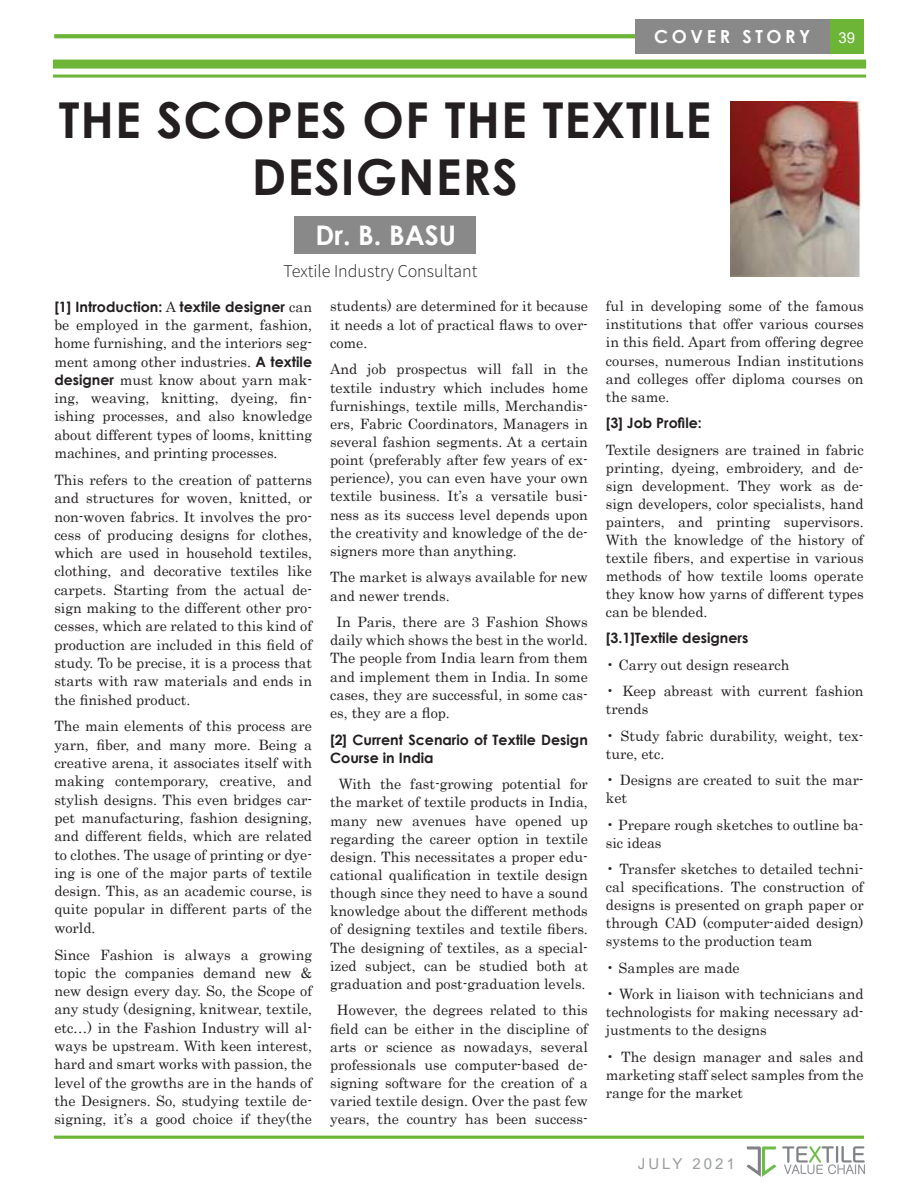
<style>
.page{position:relative;width:918px;height:1188px;background:#fff}
.page>*{position:absolute;margin:0;border:0;box-sizing:border-box;transform-origin:0 0}
.t1{font:700 49.5px/57px "Century Gothic";letter-spacing:.02em;color:#231f20;text-align:center}
.t2{font:700 27px "Century Gothic";color:#fff}
.t3{font:300 18px "Source Sans Pro";color:#231f20}
.t4{font:700 18px "Century Gothic";letter-spacing:.2em;color:#fff}
.t5{font:15px "Arial";letter-spacing:.2em;color:#9a9c9e}
.t6{font:15px "Arial";color:#fff}
.t7{font:14.25px/18.3px "Century";color:#231f20;text-align:justify}
.t8{font:700 14.25px/18.1px "Century Gothic";color:#231f20}
.s1{font-family:"Century";font-weight:400}
.s2{font-family:"Century Gothic";font-weight:700}
</style>
<div class="page">
<div style="left:830px;top:20px;width:34px;height:34px;background:#6cb536"></div>
<svg style="left:54px;top:34px;width:581px;height:4px;background:#70b73b"></svg>
<div style="left:53px;top:60px;width:813px;height:9px;background:#6cb536"></div>
<hr style="left:53px;top:75px;width:813px;height:3px;background:#6cb536">
<div style="left:635px;top:19px;width:195px;height:35px;background:#898989"></div>
<div style="left:294px;top:216px;width:182px;height:38px;background:#898989"></div>
<img style="left:730px;top:102px;width:131px;height:174px">
<hr style="left:54px;top:1136px;width:810px;height:3px;background:#6cb536">
<svg style="left:782px;top:1146px;width:83px;height:28px"></svg>
<svg style="left:747px;top:1146px;width:29px;height:31px"></svg>
<p class="t4" style="left:654px;top:23px;width:158px">COVER STORY</p>
<h1 class="t1" style="left:59px;top:89px;width:654px">THE SCOPES OF THE TEXTILE<br>DESIGNERS</h1>
<h2 class="t2" style="left:316px;top:215px;width:142px">Dr. B. BASU</h2>
<p class="t3" style="left:284px;top:260px;width:195px">Textile Industry Consultant</p>
<p class="t6" style="left:838px;top:28px;width:18px">39</p>
<p class="t8" style="left:54px;top:297px;width:259px">[1] Introduction: <span class="s1">A</span> textile designer <span class="s1">can</span></p>
<p class="t7" style="left:54px;top:314px;width:259px">be employed in the garment, fashion, home furnishing, and the interiors seg&shy;ment among other industries. <span class="s2">A textile designer</span> must know about yarn mak&shy;ing, weaving, knitting, dyeing, fin&shy;ishing processes, and also knowledge about different types of looms, knitting machines, and printing processes.</p>
<p class="t7" style="left:54px;top:469px;width:259px">This refers to the creation of patterns and structures for woven, knitted, or non-woven fabrics. It involves the pro&shy;cess of producing designs for clothes, which are used in household textiles, clothing, and decorative textiles like carpets. Starting from the actual de&shy;sign making to the different other pro&shy;cesses, which are related to this kind of production are included in this field of study. To be precise, it is a process that starts with raw materials and ends in the finished product.</p>
<p class="t7" style="left:54px;top:716px;width:259px">The main elements of this process are yarn, fiber, and many more. Being a creative arena, it associates itself with making contemporary, creative, and stylish designs. This even bridges car&shy;pet manufacturing, fashion designing, and different fields, which are related to clothes. The usage of printing or dye&shy;ing is one of the major parts of textile design. This, as an academic course, is quite popular in different parts of the world.</p>
<p class="t7" style="left:54px;top:944px;width:259px">Since Fashion is always a growing topic the companies demand new &amp; new design every day. So, the Scope of any study (designing, knitwear, textile, etc…) in the Fashion Industry will al&shy;ways be upstream. With keen interest, hard and smart works with passion, the level of the growths are in the hands of the Designers. So, studying textile de&shy;signing, it’s a good choice if they(the</p>
<p class="t7" style="left:330px;top:296px;width:259px">students) are determined for it because it needs a lot of practical flaws to over&shy;come.</p>
<p class="t7" style="left:330px;top:359px;width:259px">And job prospectus will fall in the textile industry which includes home furnishings, textile mills, Merchandis&shy;ers, Fabric Coordinators, Managers in several fashion segments. At a certain point (preferably after few years of ex&shy;perience), you can even have your own textile business. It’s a versatile busi&shy;ness as its success level depends upon the creativity and knowledge of the de&shy;signers more than anything.</p>
<p class="t7" style="left:330px;top:567px;width:259px">The market is always available for new and newer trends.</p>
<p class="t7" style="left:330px;top:612px;width:259px;text-indent:6px">In Paris, there are 3 Fashion Shows daily which shows the best in the world.<br>The people from India learn from them and implement them in India. In some cases, they are successful, in some cas&shy;es, they are a flop.</p>
<p class="t8" style="left:330px;top:730px;width:259px">[2] Current Scenario of Textile Design<br>Course in India</p>
<p class="t7" style="left:330px;top:774px;width:259px;text-indent:9px">With the fast-growing potential for the market of textile products in India, many new avenues have opened up regarding the career option in textile design. This necessitates a proper edu&shy;cational qualification in textile design though since they need to have a sound knowledge about the different methods of designing textiles and textile fibers.<br>The designing of textiles, as a special&shy;ized subject, can be studied both at graduation and post-graduation levels.</p>
<p class="t7" style="left:330px;top:1000px;width:259px;text-align:center">However, the degrees related to this field can be either in the discipline of arts or science as nowadays, several professionals use computer-based de&shy;signing software for the creation of a varied textile design. Over the past few years, the country has been success-</p>
<p class="t7" style="left:606px;top:296px;width:259px">ful in developing some of the famous institutions that offer various courses in this field. Apart from offering degree courses, numerous Indian institutions and colleges offer diploma courses on the same.</p>
<p class="t8" style="left:606px;top:413px;width:98px">[3] Job Profile:</p>
<p class="t7" style="left:606px;top:439px;width:259px">Textile designers are trained in fabric printing, dyeing, embroidery, and de&shy;sign development. They work as de&shy;sign developers, color specialists, hand painters, and printing supervisors.<br>With the knowledge of the history of textile fibers, and expertise in various methods of how textile looms operate they know how yarns of different types can be blended.</p>
<p class="t8" style="left:606px;top:628px;width:144px">[3.1]Textile designers</p>
<p class="t7" style="left:606px;top:654px;width:185px">• Carry out design research</p>
<p class="t7" style="left:606px;top:681px;width:259px">• Keep abreast with current fashion trends</p>
<p class="t7" style="left:606px;top:725px;width:259px">• Study fabric durability, weight, tex&shy;ture, etc.</p>
<p class="t7" style="left:606px;top:770px;width:259px">• Designs are created to suit the mar&shy;ket</p>
<p class="t7" style="left:606px;top:814px;width:259px">• Prepare rough sketches to outline ba&shy;sic ideas</p>
<p class="t7" style="left:606px;top:859px;width:259px">• Transfer sketches to detailed techni&shy;cal specifications. The construction of designs is presented on graph paper or through CAD (computer-aided design) systems to the production team</p>
<p class="t7" style="left:606px;top:957px;width:135px">• Samples are made</p>
<p class="t7" style="left:606px;top:984px;width:259px">• Work in liaison with technicians and technologists for making necessary ad&shy;justments to the designs</p>
<p class="t7" style="left:606px;top:1046px;width:259px">• The design manager and sales and marketing staff select samples from the range for the market</p>
<p class="t5" style="left:638px;top:1153px;width:98px">JULY 2021</p>
</div>
